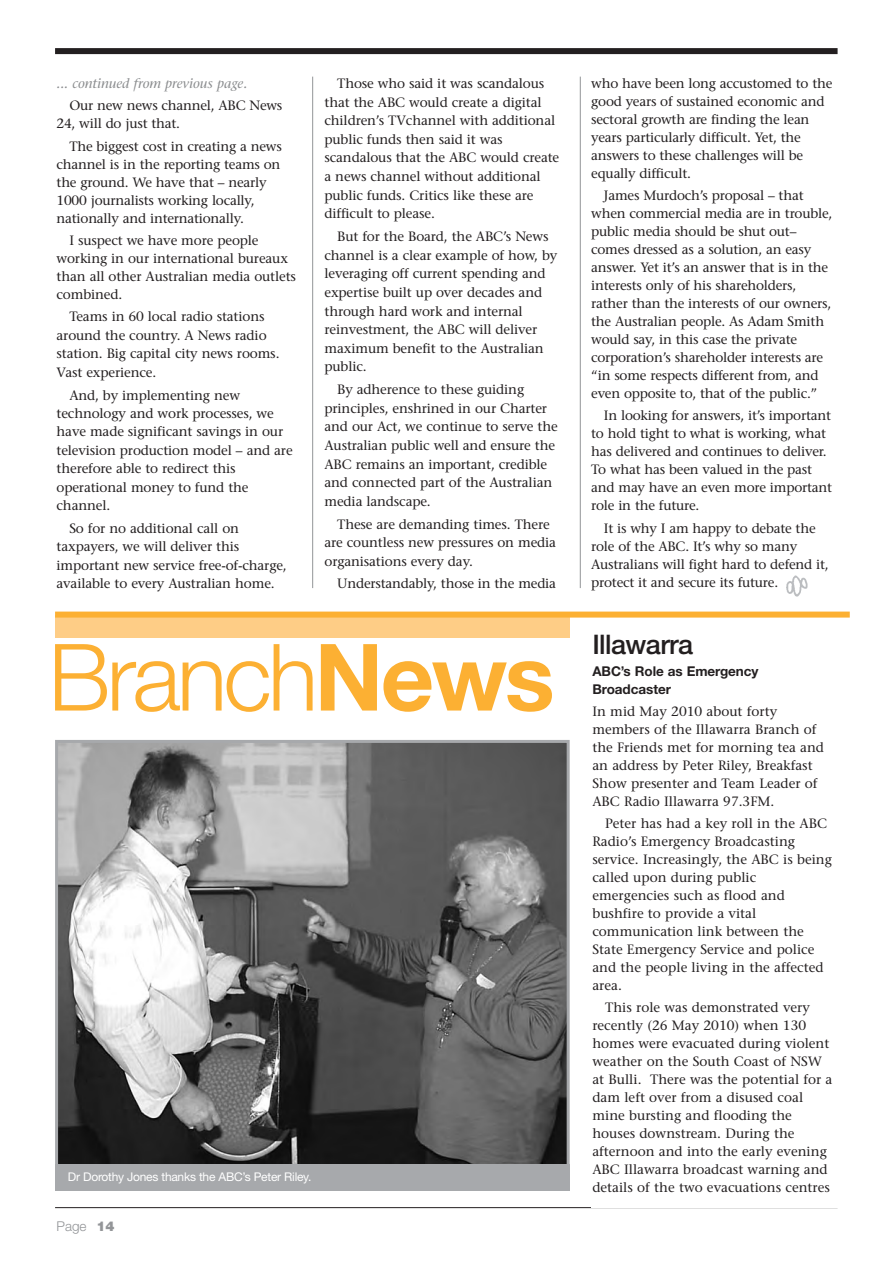
<style>
.page{position:relative;width:893px;height:1263px;background:#fff}
.page>*{position:absolute;margin:0;border:0;box-sizing:border-box;transform-origin:0 0}
.t1{font:300 93px "Helvetica Neue";letter-spacing:-.04em;color:#fcb033}
.t2{font:500 27px "Helvetica Neue";letter-spacing:-.02em;color:#231f20}
.t3{font:13.5px/18px "Stone Serif";letter-spacing:-.01em;color:#231f20}
.t4{font:700 13.5px/18px "Helvetica Neue";letter-spacing:-.005em;color:#231f20}
.t5{font:italic 13.5px "Stone Serif";color:#8a8c8e}
.t6{font:300 13.5px "Helvetica Neue";color:#939598}
.t7{font:12px "Helvetica Neue";letter-spacing:-.02em;color:#fff}
.s1{font-weight:700}
.s2{font-weight:900}
</style>
<div class="page">
<img style="left:59px;top:744px;width:507px;height:420px">
<div style="left:55px;top:740px;width:515px;height:429px;border:3px solid #a7a9ac"></div>
<hr style="left:55px;top:1207px;width:782px;height:1px;background:#231f20">
<div style="left:55px;top:48px;width:782px;height:6px;background:#231f20"></div>
<hr style="left:580px;top:77px;width:1px;height:511px;background:#939598">
<hr style="left:312px;top:77px;width:1px;height:511px;background:#939598">
<div style="left:591px;top:620px;width:246px;height:588px;background:#fff"></div>
<div style="left:55px;top:1165px;width:515px;height:26px;background:#a7a9ac"></div>
<img style="left:786px;top:575px;width:22px;height:22px">
<div style="left:55px;top:616px;width:515px;height:22px;background:#fecd86"></div>
<div style="left:55px;top:612px;width:795px;height:6px;background:#fcb033"></div>
<p class="t5" style="left:57px;top:78px;width:192px">... continued from previous page.</p>
<p class="t3" style="left:57px;top:98px;width:227px;text-indent:13px">Our new news channel, ABC News<br>24, will do just that.</p>
<p class="t3" style="left:57px;top:138px;width:227px;text-indent:13px">The biggest cost in creating a news channel is in the reporting teams on the ground. We have that – nearly 1000 journalists working locally, nationally and internationally.</p>
<p class="t3" style="left:57px;top:232px;width:241px;text-indent:13px">I suspect we have more people working in our international bureaux than all other Australian media outlets combined.</p>
<p class="t3" style="left:57px;top:309px;width:224px;line-height:18.5px;text-indent:13px">Teams in 60 local radio stations around the country. A News radio station. Big capital city news rooms.<br>Vast experience.</p>
<p class="t3" style="left:57px;top:387px;width:238px;line-height:18.5px;text-indent:13px">And, by implementing new technology and work processes, we have made significant savings in our television production model – and are therefore able to redirect this operational money to fund the channel.</p>
<p class="t3" style="left:57px;top:520px;width:232px;line-height:18.5px;text-indent:13px">So for no additional call on taxpayers, we will deliver this important new service free-of-charge, available to every Australian home.</p>
<p class="t3" style="left:324px;top:75px;width:236px;line-height:18.6px;text-indent:13px">Those who said it was scandalous that the ABC would create a digital children’s TVchannel with additional public funds then said it was scandalous that the ABC would create a news channel without additional public funds. Critics like these are difficult to please.</p>
<p class="t3" style="left:324px;top:229px;width:234px;line-height:18.6px;text-indent:13px">But for the Board, the ABC’s News channel is a clear example of how, by leveraging off current spending and expertise built up over decades and through hard work and internal reinvestment, the ABC will deliver maximum benefit to the Australian public.</p>
<p class="t3" style="left:324px;top:382px;width:235px;line-height:18.6px;text-indent:13px">By adherence to these guiding principles, enshrined in our Charter and our Act, we continue to serve the<br>Australian public well and ensure the<br>ABC remains an important, credible and connected part of the Australian media landscape.</p>
<p class="t3" style="left:324px;top:516px;width:233px;line-height:18.6px;text-indent:13px">These are demanding times. There are countless new pressures on media organisations every day.</p>
<p class="t3" style="left:337px;top:576px;width:220px">Understandably, those in the media</p>
<h1 class="t1" style="left:48px;top:644px;width:508px">Branch<span class="s1">News</span></h1>
<p class="t7" style="left:68px;top:1172px;width:245px">Dr Dorothy Jones thanks the ABC’s Peter Riley.</p>
<p class="t6" style="left:57px;top:1221px;width:59px">Page <span class="s2">14</span></p>
<p class="t3" style="left:591px;top:76px;width:243px">who have been long accustomed to the good years of sustained economic and sectoral growth are finding the lean years particularly difficult. Yet, the answers to these challenges will be equally difficult.</p>
<p class="t3" style="left:591px;top:188px;width:243px;text-indent:13px">James Murdoch’s proposal – that when commercial media are in trouble, public media should be shut out– comes dressed as a solution, an easy answer. Yet it’s an answer that is in the interests only of his shareholders, rather than the interests of our owners, the Australian people. As Adam Smith would say, in this case the private corporation’s shareholder interests are “in some respects different from, and even opposite to, that of the public.”</p>
<p class="t3" style="left:591px;top:408px;width:242px;text-indent:13px">In looking for answers, it’s important to hold tight to what is working, what has delivered and continues to deliver.<br>To what has been valued in the past and may have an even more important role in the future.</p>
<p class="t3" style="left:591px;top:520px;width:239px;text-indent:13px">It is why I am happy to debate the role of the ABC. It’s why so many Australians will fight hard to defend it, protect it and secure its future.</p>
<h2 class="t2" style="left:592px;top:634px;width:102px">Illawarra</h2>
<p class="t4" style="left:592px;top:663px;width:168px">ABC’s Role as Emergency<br>Broadcaster</p>
<p class="t3" style="left:592px;top:704px;width:233px">In mid May 2010 about forty members of the Illawarra Branch of the Friends met for morning tea and an address by Peter Riley, Breakfast<br>Show presenter and Team Leader of<br>ABC Radio Illawarra 97.3FM.</p>
<p class="t3" style="left:592px;top:816px;width:241px;text-indent:13px">Peter has had a key roll in the ABC<br>Radio’s Emergency Broadcasting service. Increasingly, the ABC is being called upon during public emergencies such as flood and bushfire to provide a vital communication link between the<br>State Emergency Service and police and the people living in the affected area.</p>
<p class="t3" style="left:592px;top:1000px;width:241px;text-indent:13px">This role was demonstrated very recently (26 May 2010) when 130 homes were evacuated during violent weather on the South Coast of NSW at Bulli. There was the potential for a dam left over from a disused coal mine bursting and flooding the houses downstream. During the afternoon and into the early evening ABC Illawarra broadcast warning and details of the two evacuations centres</p>
</div>
